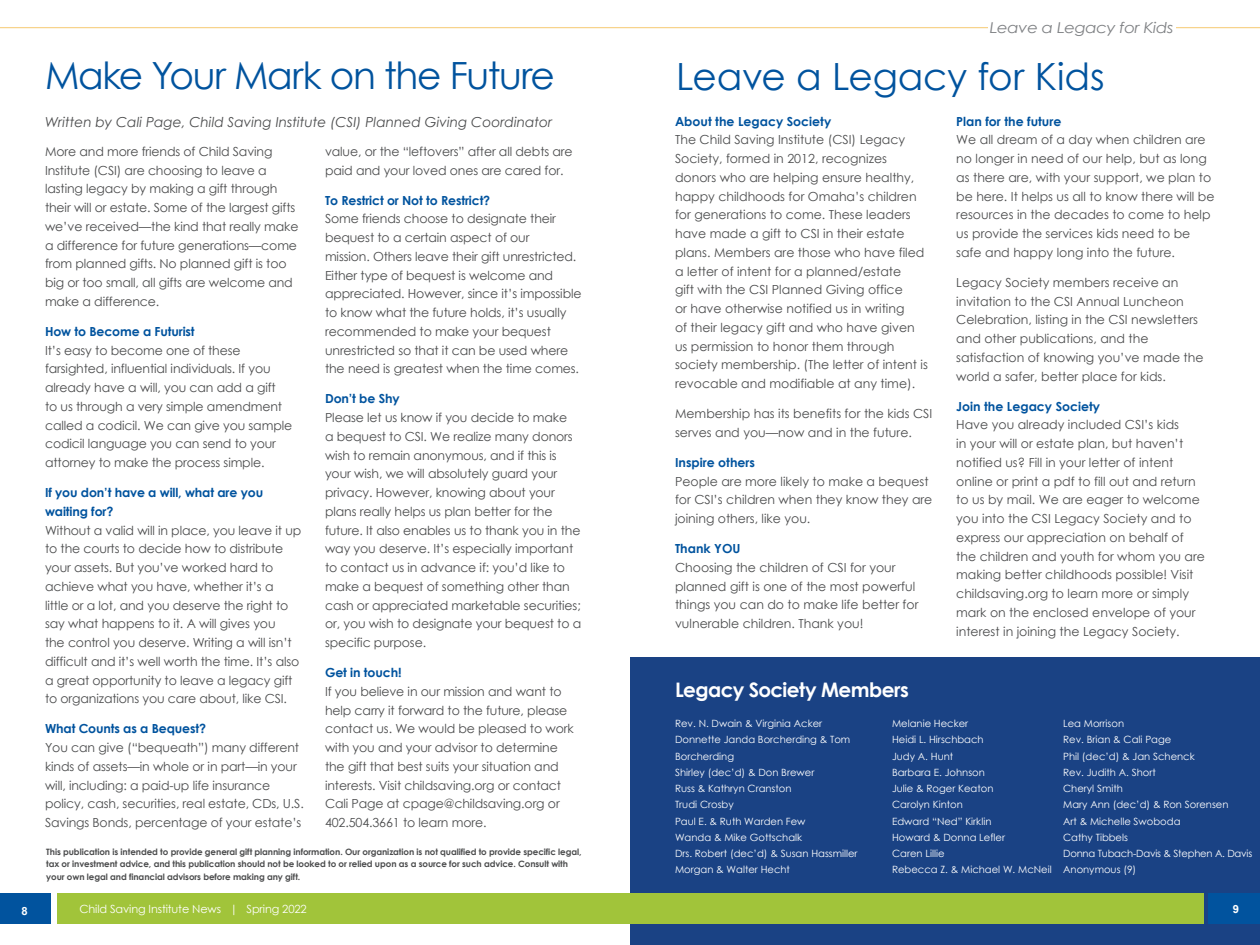
<style>
.page{position:relative;width:1260px;height:945px;background:#fff}
.page>*{position:absolute;margin:0;border:0;box-sizing:border-box;transform-origin:0 0}
.Body{font:37.5px "Century Gothic";letter-spacing:-.025em;color:#01539e}
.Body-2{font:37.5px "Century Gothic";letter-spacing:-.005em;color:#01539e}
.Body-3{font:700 20px "Century Gothic";letter-spacing:-.03em;color:#fff}
.t1{font:italic 15px "Century Gothic";letter-spacing:-.02em;color:#808285;scale:1.1 1}
.Body-4{font:italic 13.75px "Century Gothic";color:#4b4c4d}
.Body-5{font:12.5px/18.8px "Century Gothic";letter-spacing:-.01em;color:#4b4c4d}
.t2{font:11.25px "Century Gothic";letter-spacing:-.01em;color:#fff}
.t3{font:700 11.25px "Arial";color:#fff}
.t4{font:10px/16.2px "Century Gothic";color:#fff}
.t5{font:10px "Century Gothic";letter-spacing:-.02em;color:#fff}
.Body-6{font:700 8.75px/12.5px "Century Gothic";letter-spacing:-.01em;color:#4b4c4d}
.s1{font-weight:700;color:#01539e}
</style>
<div class="page">
<hr style="left:0;top:27px;width:1260px;height:1px;background:#f7d38c">
<div style="left:630px;top:658px;width:630px;height:287px;background:#1a4284"></div>
<div style="left:57px;top:894px;width:1146px;height:30px;background:#a1c43a"></div>
<div style="left:1208px;top:894px;width:52px;height:30px;background:#01539e"></div>
<div style="left:988px;top:21px;width:187px;height:18px;background:#fff"></div>
<div style="left:0;top:894px;width:50px;height:30px;background:#01539e"></div>
<p class="Body" style="left:45px;top:50px;width:511px">Make Your Mark on the Future</p>
<p class="Body-4" style="left:45px;top:112px;width:509px">Written by Cali Page, Child Saving Institute (CSI) Planned Giving Coordinator</p>
<p class="Body-5" style="left:45px;top:142px;width:255px">More and more friends of Child Saving Institute (CSI) are choosing to leave a lasting legacy by making a gift through their will or estate. Some of the largest gifts we’ve received—the kind that really make a difference for future generations—come from planned gifts. No planned gift is too big or too small, all gifts are welcome and make a difference.</p>
<p class="Body-5" style="left:45px;top:322px;width:249px"><span class="s1">How to Become a Futurist<br></span>It’s easy to become one of these farsighted, influential individuals. If you already have a will, you can add a gift<br>to us through a very simple amendment called a codicil. We can give you sample codicil language you can send to your attorney to make the process simple.</p>
<p class="Body-5" style="left:45px;top:483px;width:258px"><span class="s1">If you don’t have a will, what are you waiting for?<br></span>Without a valid will in place, you leave it up to the courts to decide how to distribute your assets. But you’ve worked hard to achieve what you have, whether it’s a<br>little or a lot, and you deserve the right to say what happens to it. A will gives you<br>the control you deserve. Writing a will isn’t difficult and it’s well worth the time. It’s also a great opportunity to leave a legacy gift to organizations you care about, like CSI.</p>
<p class="Body-5" style="left:45px;top:719px;width:260px"><span class="s1">What Counts as a Bequest?<br></span>You can give (“bequeath”) many different kinds of assets—in whole or in part—in your will, including: a paid-up life insurance policy, cash, securities, real estate, CDs, U.S.<br>Savings Bonds, percentage of your estate’s</p>
<p class="Body-5" style="left:325px;top:142px;width:249px">value, or the “leftovers” after all debts are paid and your loved ones are cared for.</p>
<p class="Body-5" style="left:325px;top:191px;width:258px"><span class="s1">To Restrict or Not to Restrict?<br></span>Some friends choose to designate their bequest to a certain aspect of our<br>mission. Others leave their gift unrestricted.<br>Either type of bequest is welcome and appreciated. However, since it’s impossible to know what the future holds, it’s usually recommended to make your bequest unrestricted so that it can be used where the need is greatest when the time comes.</p>
<p class="Body-5" style="left:325px;top:389px;width:258px"><span class="s1">Don’t be Shy<br></span>Please let us know if you decide to make<br>a bequest to CSI. We realize many donors wish to remain anonymous, and if this is your wish, we will absolutely guard your privacy. However, knowing about your plans really helps us plan better for the future. It also enables us to thank you in the way you deserve. It’s especially important to contact us in advance if: you’d like to make a bequest of something other than cash or appreciated marketable securities; or, you wish to designate your bequest to a specific purpose.</p>
<p class="Body-5" style="left:325px;top:663px;width:250px"><span class="s1">Get in touch!<br></span>If you believe in our mission and want to help carry it forward to the future, please contact us. We would be pleased to work with you and your advisor to determine the gift that best suits your situation and interests. Visit childsaving.org or contact Cali Page at cpage@childsaving.org or 402.504.3661 to learn more.</p>
<p class="Body-6" style="left:46px;top:845px;width:537px">This publication is intended to provide general gift planning information. Our organization is not qualified to provide specific legal, tax or investment advice, and this publication should not be looked to or relied upon as a source for such advice. Consult with your own legal and financial advisors before making any gift.</p>
<p class="t1" style="left:990px;top:17px;width:169px">Leave a Legacy for Kids</p>
<p class="Body-2" style="left:676px;top:50px;width:430px">Leave a Legacy for Kids</p>
<p class="Body-5" style="left:675px;top:112px;width:254px"><span class="s1">About the Legacy Society<br></span>The Child Saving Institute (CSI) Legacy Society, formed in 2012, recognizes donors who are helping ensure healthy, happy childhoods for Omaha’s children for generations to come. These leaders have made a gift to CSI in their estate plans. Members are those who have filed a letter of intent for a planned/estate<br>gift with the CSI Planned Giving office<br>or have otherwise notified us in writing<br>of their legacy gift and who have given us permission to honor them through society membership. (The letter of intent is revocable and modifiable at any time).</p>
<p class="Body-5" style="left:675px;top:404px;width:259px">Membership has its benefits for the kids CSI serves and you—now and in the future.</p>
<p class="Body-5" style="left:675px;top:453px;width:259px"><span class="s1">Inspire others<br></span>People are more likely to make a bequest for CSI’s children when they know they are joining others, like you.</p>
<p class="Body-5" style="left:675px;top:539px;width:245px"><span class="s1">Thank YOU<br></span>Choosing the children of CSI for your planned gift is one of the most powerful things you can do to make life better for vulnerable children. Thank you!</p>
<p class="Body-5" style="left:956px;top:112px;width:260px"><span class="s1">Plan for the future<br></span>We all dream of a day when children are no longer in need of our help, but as long as there are, with your support, we plan to be here. It helps us all to know there will be resources in the decades to come to help us provide the services kids need to be safe and happy long into the future.</p>
<p class="Body-5" style="left:956px;top:273px;width:249px">Legacy Society members receive an invitation to the CSI Annual Luncheon Celebration, listing in the CSI newsletters and other publications, and the satisfaction of knowing you’ve made the world a safer, better place for kids.</p>
<p class="Body-5" style="left:956px;top:397px;width:250px"><span class="s1">Join the Legacy Society<br></span>Have you already included CSI’s kids<br>in your will or estate plan, but haven’t notified us? Fill in your letter of intent online or print a pdf to fill out and return to us by mail. We are eager to welcome you into the CSI Legacy Society and to express our appreciation on behalf of the children and youth for whom you are making better childhoods possible! Visit childsaving.org to learn more or simply mark on the enclosed envelope of your interest in joining the Legacy Society.</p>
<p class="Body-3" style="left:675px;top:674px;width:235px">Legacy Society Members</p>
<p class="t4" style="left:675px;top:715px;width:149px">Rev. N. Dwain &amp; Virginia Acker</p>
<p class="t4" style="left:675px;top:731px;width:177px">Donnette Janda Borcherding &amp; Tom<br>Borcherding</p>
<p class="t4" style="left:675px;top:764px;width:141px">Shirley (dec’d) &amp; Don Brewer</p>
<p class="t4" style="left:675px;top:780px;width:118px">Russ &amp; Kathryn Cranston</p>
<p class="t4" style="left:675px;top:796px;width:60px">Trudi Crosby</p>
<p class="t4" style="left:675px;top:813px;width:132px">Paul E. &amp; Ruth Warden Few</p>
<p class="t4" style="left:675px;top:829px;width:129px">Wanda &amp; Mike Gottschalk</p>
<p class="t4" style="left:675px;top:845px;width:184px">Drs. Robert (dec’d) &amp; Susan Hassmiller</p>
<p class="t4" style="left:675px;top:861px;width:116px">Morgan &amp; Walter Hecht</p>
<p class="t4" style="left:892px;top:715px;width:78px">Melanie Hecker</p>
<p class="t4" style="left:892px;top:731px;width:93px">Heidi L. Hirschbach</p>
<p class="t4" style="left:892px;top:748px;width:63px">Judy A. Hunt</p>
<p class="t4" style="left:892px;top:764px;width:94px">Barbara E. Johnson</p>
<p class="t4" style="left:892px;top:780px;width:103px">Julie &amp; Roger Keaton</p>
<p class="t4" style="left:892px;top:796px;width:72px">Carolyn Kinton</p>
<p class="t4" style="left:892px;top:813px;width:101px">Edward “Ned” Kirklin</p>
<p class="t4" style="left:892px;top:829px;width:115px">Howard &amp; Donna Lefler</p>
<p class="t4" style="left:892px;top:845px;width:54px">Caren Lillie</p>
<p class="t4" style="left:892px;top:861px;width:161px">Rebecca Z. &amp; Michael W. McNeil</p>
<p class="t4" style="left:1063px;top:715px;width:63px">Lea Morrison</p>
<p class="t4" style="left:1063px;top:731px;width:110px">Rev. Brian &amp; Cali Page</p>
<p class="t4" style="left:1063px;top:748px;width:133px">Phil (dec’d) &amp; Jan Schenck</p>
<p class="t4" style="left:1063px;top:764px;width:94px">Rev. Judith A. Short</p>
<p class="t4" style="left:1063px;top:780px;width:61px">Cheryl Smith</p>
<p class="t4" style="left:1063px;top:796px;width:167px">Mary Ann (dec’d) &amp; Ron Sorensen</p>
<p class="t4" style="left:1063px;top:813px;width:119px">Art &amp; Michelle Swoboda</p>
<p class="t4" style="left:1063px;top:829px;width:66px">Cathy Tibbels</p>
<p class="t5" style="left:1063px;top:846px;width:191px">Donna Tubach-Davis &amp; Stephen A. Davis</p>
<p class="t4" style="left:1063px;top:861px;width:75px">Anonymous (9)</p>
<p class="t2" style="left:79px;top:901px;width:229px">Child Saving Institute News | Spring 2022</p>
<p class="t3" style="left:23px;top:901px;width:8px">6</p>
<p class="t3" style="left:1233px;top:901px;width:8px">9</p>
<p class="t3" style="left:22px;top:904px;width:8px">8</p>
</div>
